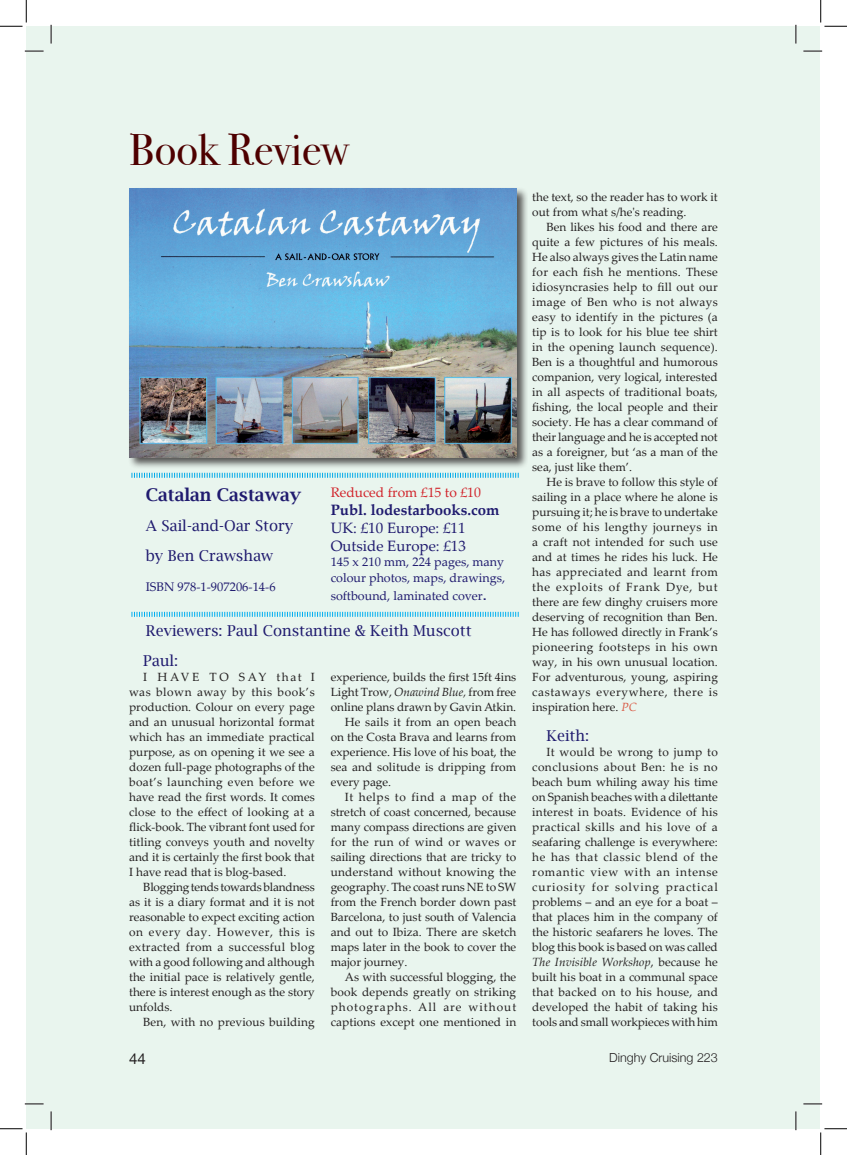
<style>
.page{position:relative;width:847px;height:1155px;background:#fff}
.page>*{position:absolute;margin:0;border:0;box-sizing:border-box;transform-origin:0 0}
.t1{font:45px "Bodoni Svty Two ITCTT Book";color:#4e0000}
.t2{font:600 17.5px "Lucida Bright";color:#201b6f}
.t3{font:15px/30px "Lucida Bright";color:#201b6f}
.t4{font:15px/18px "Palatino Linotype";color:#201b6f}
.t5{font:700 15px "Palatino Linotype";color:#201b6f}
.t6{font:15px "Helvetica Neue";color:#231f20}
.t7{font:13.75px "Palatino Linotype";color:#d1232a}
.t8{font:12.5px/15px "Palatino Linotype";color:#201b6f}
.t9{font:300 12.5px "Helvetica Neue";color:#231f20}
.t10{font:11.88px/15px "Palatino Linotype";color:#231f20;text-align:justify}
.t11{font:11.88px "Palatino Linotype";letter-spacing:.02em;color:#231f20}
.t12{font:11.88px "Palatino Linotype";letter-spacing:.085em;color:#231f20}
.t13{font:11.88px "Palatino Linotype";letter-spacing:.03em;color:#231f20}
.t14{font:11.88px "Palatino Linotype";letter-spacing:.045em;color:#231f20}
.s1{font-family:"Lucida Bright";font-size:15px}
.s2{font-style:italic}
.s3{font-style:italic;color:#d95842}
</style>
<div class="page">
<div style="left:26px;top:26px;width:793px;height:1102px;background:#e9f5ee"></div>
<svg style="left:131px;top:473px;width:387px;height:5px"></svg>
<svg style="left:131px;top:612px;width:387px;height:5px"></svg>
<div style="left:127px;top:186px;width:401px;height:283px;background:#231f20;opacity:.75"></div>
<img style="left:129px;top:188px;width:387px;height:269px">
<svg style="left:25px;top:50px;width:19px;height:2px"></svg>
<svg style="left:803px;top:50px;width:18px;height:2px"></svg>
<svg style="left:25px;top:1103px;width:19px;height:1px"></svg>
<svg style="left:803px;top:1103px;width:18px;height:1px"></svg>
<svg style="left:50px;top:25px;width:2px;height:19px"></svg>
<svg style="left:50px;top:1111px;width:2px;height:19px"></svg>
<svg style="left:795px;top:25px;width:1px;height:19px"></svg>
<svg style="left:794px;top:1111px;width:2px;height:19px"></svg>
<svg style="left:0;top:0;width:27px;height:27px"></svg>
<svg style="left:0;top:1128px;width:27px;height:26px"></svg>
<svg style="left:820px;top:0;width:26px;height:27px"></svg>
<svg style="left:820px;top:1128px;width:26px;height:26px"></svg>
<h1 class="t1" style="left:129px;top:123px;width:221px">Book Review</h1>
<p class="t7" style="left:330px;top:483px;width:152px">Reduced from £15 to £10</p>
<p class="t5" style="left:330px;top:499px;width:170px">Publ. lodestarbooks.com</p>
<p class="t4" style="left:330px;top:519px;width:137px">UK: £10 Europe: £11<br>Outside Europe: £13</p>
<p class="t8" style="left:330px;top:554px;width:176px">145 x 210 mm, 224 pages, many colour photos, maps, drawings,</p>
<p class="t8" style="left:330px;top:587px;width:157px">softbound, laminated cover<span class="s1">.</span></p>
<p class="t3" style="left:146px;top:615px;width:327px">Reviewers: Paul Constantine &amp; Keith Muscott</p>
<h2 class="t2" style="left:146px;top:484px;width:157px">Catalan Castaway</h2>
<p class="t3" style="left:146px;top:510px;width:149px">A Sail-and-Oar Story by Ben Crawshaw</p>
<p class="t8" style="left:146px;top:579px;width:131px">ISBN 978-1-907206-14-6</p>
<p class="t3" style="left:143px;top:645px;width:36px">Paul:</p>
<p class="t10" style="left:129px;top:669px;width:187px;text-indent:14px">I HAVE TO SAY that I was blown away by this book’s production. Colour on every page and an unusual horizontal format which has an immediate practical purpose, as on opening it we see a dozen full-page photographs of the boat’s launching even before we have read the first words. It comes close to the effect of looking at a flick-book. The vibrant font used for titling conveys youth and novelty and it is certainly the first book that I have read that is blog-based.</p>
<p class="t10" style="left:129px;top:879px;width:187px;text-indent:14px">Blogging tends towards blandness as it is a diary format and it is not reasonable to expect exciting action on every day. However, this is extracted from a successful blog with a good following and although the initial pace is relatively gentle, there is interest enough as the story unfolds.</p>
<p class="t10" style="left:143px;top:1014px;width:173px">Ben, with no previous building</p>
<p class="t10" style="left:330px;top:669px;width:187px">experience, builds the first 15ft 4ins</p>
<p class="t10" style="left:330px;top:684px;width:187px">Light Trow, <span class="s2">Onawind Blue,</span> from free</p>
<p class="t10" style="left:330px;top:699px;width:187px">online plans drawn by Gavin Atkin.</p>
<p class="t10" style="left:345px;top:714px;width:173px">He sails it from an open beach</p>
<p class="t10" style="left:330px;top:729px;width:187px">on the Costa Brava and learns from</p>
<p class="t10" style="left:330px;top:744px;width:187px">experience. His love of his boat, the</p>
<p class="t10" style="left:330px;top:759px;width:187px">sea and solitude is dripping from</p>
<p class="t10" style="left:330px;top:774px;width:62px">every page.</p>
<p class="t14" style="left:345px;top:789px;width:173px">It helps to find a map of the</p>
<p class="t10" style="left:330px;top:804px;width:187px">stretch of coast concerned, because</p>
<p class="t10" style="left:330px;top:819px;width:187px">many compass directions are given</p>
<p class="t13" style="left:330px;top:834px;width:187px">for the run of wind or waves or</p>
<p class="t10" style="left:330px;top:849px;width:187px">sailing directions that are tricky to</p>
<p class="t11" style="left:330px;top:864px;width:187px">understand without knowing the</p>
<p class="t10" style="left:330px;top:879px;width:187px">geography. The coast runs NE to SW</p>
<p class="t10" style="left:330px;top:894px;width:187px">from the French border down past</p>
<p class="t10" style="left:330px;top:909px;width:187px">Barcelona, to just south of Valencia</p>
<p class="t10" style="left:330px;top:924px;width:187px">and out to Ibiza. There are sketch</p>
<p class="t10" style="left:330px;top:939px;width:187px">maps later in the book to cover the</p>
<p class="t10" style="left:330px;top:954px;width:78px">major journey.</p>
<p class="t10" style="left:345px;top:969px;width:173px">As with successful blogging, the</p>
<p class="t10" style="left:330px;top:984px;width:187px">book depends greatly on striking</p>
<p class="t12" style="left:330px;top:998px;width:187px">photographs. All are without</p>
<p class="t10" style="left:330px;top:1014px;width:187px">captions except one mentioned in</p>
<p class="t10" style="left:532px;top:189px;width:187px">the text, so the reader has to work it out from what s/he's reading.</p>
<p class="t10" style="left:532px;top:219px;width:187px;text-indent:14px">Ben likes his food and there are quite a few pictures of his meals.<br>He also always gives the Latin name for each fish he mentions. These idiosyncrasies help to fill out our image of Ben who is not always easy to identify in the pictures (a tip is to look for his blue tee shirt in the opening launch sequence).<br>Ben is a thoughtful and humorous companion, very logical, interested in all aspects of traditional boats, fishing, the local people and their society. He has a clear command of their language and he is accepted not as a foreigner, but ‘as a man of the sea, just like them’.</p>
<p class="t10" style="left:532px;top:474px;width:187px;text-indent:14px">He is brave to follow this style of sailing in a place where he alone is pursuing it; he is brave to undertake some of his lengthy journeys in a craft not intended for such use and at times he rides his luck. He has appreciated and learnt from the exploits of Frank Dye, but there are few dinghy cruisers more deserving of recognition than Ben.<br>He has followed directly in Frank’s pioneering footsteps in his own way, in his own unusual location.<br>For adventurous, young, aspiring castaways everywhere, there is inspiration here. <span class="s3">PC</span></p>
<p class="t3" style="left:546px;top:720px;width:44px">Keith:</p>
<p class="t10" style="left:532px;top:744px;width:187px;text-indent:14px">It would be wrong to jump to conclusions about Ben: he is no beach bum whiling away his time on Spanish beaches with a dilettante interest in boats. Evidence of his practical skills and his love of a seafaring challenge is everywhere: he has that classic blend of the romantic view with an intense curiosity for solving practical problems – and an eye for a boat – that places him in the company of the historic seafarers he loves. The blog this book is based on was called <span class="s2">The Invisible Workshop</span>, because he built his boat in a communal space that backed on to his house, and developed the habit of taking his tools and small workpieces with him</p>
<p class="t6" style="left:129px;top:1049px;width:18px">44</p>
<p class="t9" style="left:609px;top:1049px;width:110px">Dinghy Cruising 223</p>
</div>
